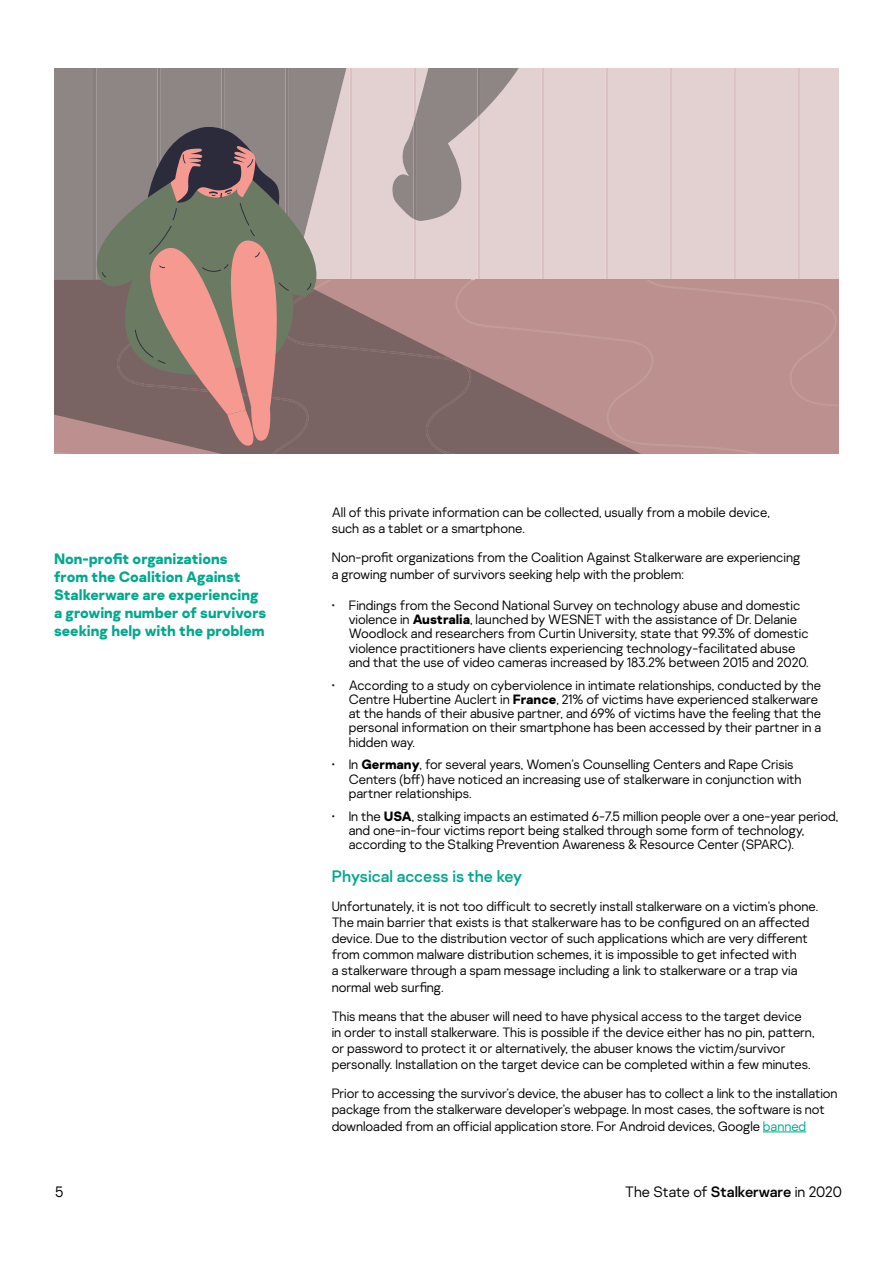
<style>
.page{position:relative;width:893px;height:1263px;background:#fff}
.page>*{position:absolute;margin:0;border:0;box-sizing:border-box;transform-origin:0 0}
.t1{font:16.5px "Kaspersky Sans";color:#00a88e}
.t2{font:700 15px/18px "Kaspersky Sans";color:#00a88e}
.t3{font:300 15px "Kaspersky Sans";color:#000}
.t4{font:300 13.5px/16.2px "Kaspersky Sans";color:#000}
.s1{font-weight:700}
.s2{color:#00a88e}
.s3{font-weight:400}
</style>
<div class="page">
<hr style="left:763px;top:1131px;width:43px;height:1px;background:#00a88e">
<div style="left:555px;top:68px;width:284px;height:212px;background:#e3d1d1"></div>
<svg style="left:318px;top:68px;width:237px;height:212px;background:#cfbfbf"></svg>
<svg style="left:414px;top:68px;width:2px;height:212px"></svg>
<svg style="left:477px;top:68px;width:3px;height:212px"></svg>
<div style="left:318px;top:280px;width:521px;height:174px;background:#bc908e"></div>
<svg style="left:318px;top:289px;width:316px;height:165px;background:#9b7a78"></svg>
<svg style="left:54px;top:68px;width:264px;height:386px;background:#907b75"></svg>
<p class="t2" style="left:54px;top:550px;width:214px">Non-profit organizations<br>from the Coalition Against<br>Stalkerware are experiencing a growing number of survivors seeking help with the problem</p>
<p class="t4" style="left:332px;top:504px;width:440px">All of this private information can be collected, usually from a mobile device, such as a tablet or a smartphone.</p>
<p class="t4" style="left:332px;top:549px;width:470px">Non-profit organizations from the Coalition Against Stalkerware are experiencing a growing number of survivors seeking help with the problem:</p>
<p class="t4" style="left:349px;top:598px;width:461px;line-height:14.2px;text-indent:-17px">• Findings from the Second National Survey on technology abuse and domestic violence in <span class="s1">Australia</span>, launched by WESNET with the assistance of Dr. Delanie Woodlock and researchers from Curtin University, state that 99.3% of domestic violence practitioners have clients experiencing technology-facilitated abuse and that the use of video cameras increased by 183.2% between 2015 and 2020.</p>
<p class="t4" style="left:349px;top:678px;width:474px;line-height:14.2px;text-indent:-17px">• According to a study on cyberviolence in intimate relationships, conducted by the Centre Hubertine Auclert in <span class="s1">France</span>, 21% of victims have experienced stalkerware at the hands of their abusive partner, and 69% of victims have the feeling that the personal information on their smartphone has been accessed by their partner in a hidden way.</p>
<p class="t4" style="left:349px;top:757px;width:454px;line-height:14.2px;text-indent:-17px">• In <span class="s1">Germany</span>, for several years, Women’s Counselling Centers and Rape Crisis<br>Centers (bff) have noticed an increasing use of stalkerware in conjunction with partner relationships.</p>
<p class="t4" style="left:349px;top:809px;width:491px;line-height:14.2px;text-indent:-17px">• In the <span class="s1">USA</span>, stalking impacts an estimated 6-7.5 million people over a one-year period, and one-in-four victims report being stalked through some form of technology, according to the Stalking Prevention Awareness &amp; Resource Center (SPARC).</p>
<p class="t1" style="left:332px;top:866px;width:192px">Physical access is the key</p>
<p class="t4" style="left:332px;top:898px;width:488px">Unfortunately, it is not too difficult to secretly install stalkerware on a victim’s phone.<br>The main barrier that exists is that stalkerware has to be configured on an affected device. Due to the distribution vector of such applications which are very different from common malware distribution schemes, it is impossible to get infected with<br>a stalkerware through a spam message including a link to stalkerware or a trap via normal web surfing.</p>
<p class="t4" style="left:332px;top:1008px;width:484px">This means that the abuser will need to have physical access to the target device in order to install stalkerware. This is possible if the device either has no pin, pattern, or password to protect it or alternatively, the abuser knows the victim/survivor personally. Installation on the target device can be completed within a few minutes.</p>
<p class="t4" style="left:332px;top:1085px;width:507px">Prior to accessing the survivor’s device, the abuser has to collect a link to the installation package from the stalkerware developer’s webpage. In most cases, the software is not downloaded from an official application store. For Android devices, Google <span class="s2">banned</span></p>
<p class="t3" style="left:55px;top:1183px;width:10px">5</p>
<p class="t3" style="left:625px;top:1183px;width:218px">The State of <span class="s3">Stalkerware</span> in 2020</p>
</div>
